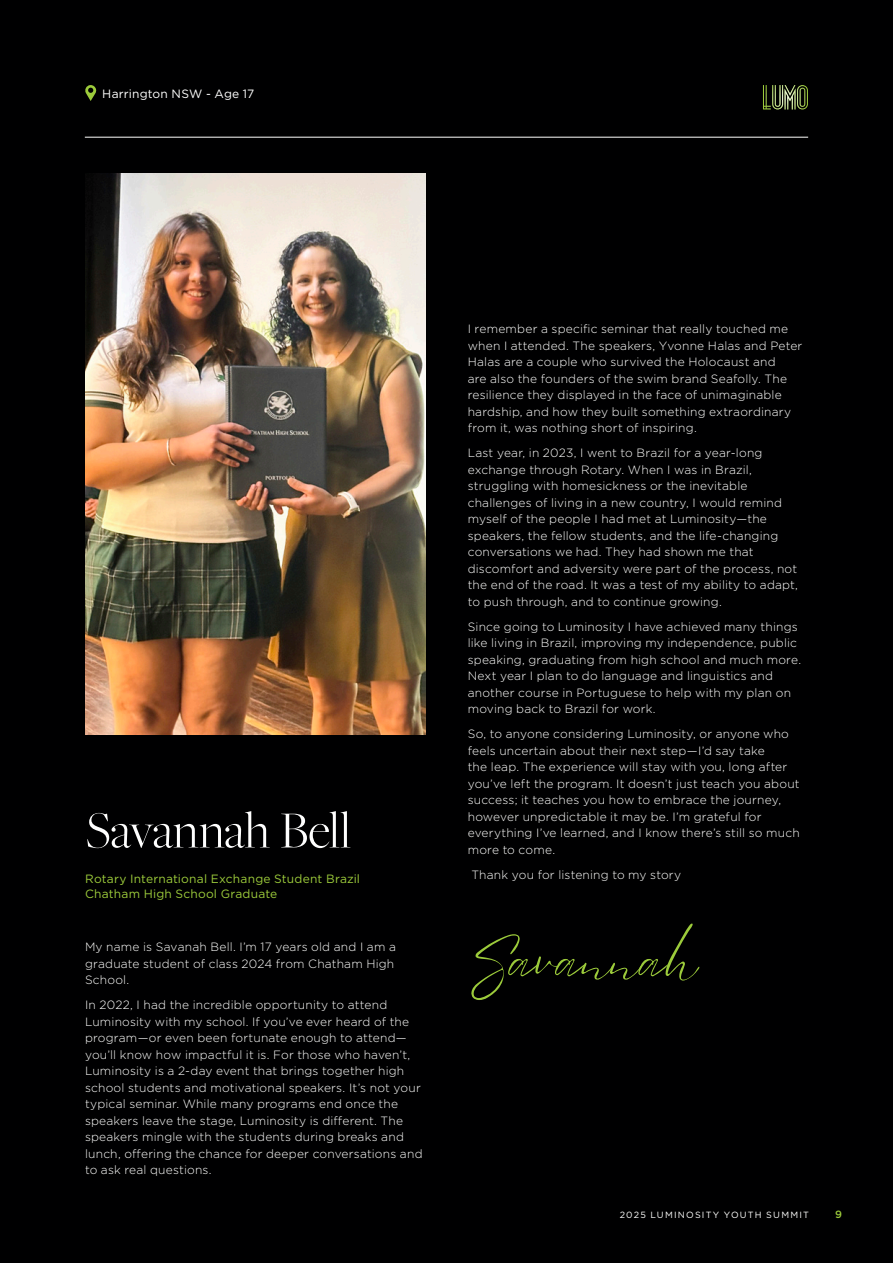
<style>
.page{position:relative;width:893px;height:1263px;background:#000001}
.page>*{position:absolute;margin:0;border:0;box-sizing:border-box;transform-origin:0 0}
.t1{font:300 54px "Freight Big Pro";letter-spacing:-.01em;color:#fff}
.t2{font:54px "Eyesome Script";color:#9ccb3b}
.t3{font:300 12px/16.5px "Gotham";letter-spacing:.015em;color:#fff}
.t4{font:12px "Gotham";letter-spacing:.015em;color:#9ccb3b}
.t5{font:12px "Gotham";letter-spacing:.015em;color:#fff}
.t6{font:500 10.5px "Gotham";color:#9ccb3b}
.t7{font:9px "Gotham";letter-spacing:.135em;color:#fff}
</style>
<div class="page">
<img style="left:85px;top:174px;width:340px;height:561px">
<svg style="left:85px;top:85px;width:11px;height:16px"></svg>
<hr style="left:85px;top:137px;width:723px;height:1px;background:#fff">
<svg style="left:763px;top:85px;width:45px;height:24px"></svg>
<p class="t5" style="left:102px;top:86px;width:154px">Harrington NSW - Age 17</p>
<p class="t1" style="left:85px;top:795px;width:267px">Savannah Bell</p>
<p class="t4" style="left:85px;top:870px;width:276px">Rotary International Exchange Student Brazil</p>
<p class="t4" style="left:85px;top:886px;width:194px">Chatham High School Graduate</p>
<p class="t3" style="left:85px;top:938px;width:312px">My name is Savanah Bell. I’m 17 years old and I am a graduate student of class 2024 from Chatham High<br>School.</p>
<p class="t3" style="left:85px;top:996px;width:339px">In 2022, I had the incredible opportunity to attend Luminosity with my school. If you’ve ever heard of the program—or even been fortunate enough to attend— you’ll know how impactful it is. For those who haven’t, Luminosity is a 2-day event that brings together high school students and motivational speakers. It’s not your typical seminar. While many programs end once the speakers leave the stage, Luminosity is different. The speakers mingle with the students during breaks and lunch, offering the chance for deeper conversations and to ask real questions.</p>
<p class="t3" style="left:468px;top:320px;width:336px">I remember a specific seminar that really touched me when I attended. The speakers, Yvonne Halas and Peter Halas are a couple who survived the Holocaust and<br>are also the founders of the swim brand Seafolly. The resilience they displayed in the face of unimaginable hardship, and how they built something extraordinary from it, was nothing short of inspiring.</p>
<p class="t3" style="left:468px;top:444px;width:332px">Last year, in 2023, I went to Brazil for a year-long exchange through Rotary. When I was in Brazil, struggling with homesickness or the inevitable challenges of living in a new country, I would remind myself of the people I had met at Luminosity—the speakers, the fellow students, and the life-changing conversations we had. They had shown me that discomfort and adversity were part of the process, not the end of the road. It was a test of my ability to adapt, to push through, and to continue growing.</p>
<p class="t3" style="left:468px;top:618px;width:335px">Since going to Luminosity I have achieved many things like living in Brazil, improving my independence, public speaking, graduating from high school and much more.<br>Next year I plan to do language and linguistics and another course in Portuguese to help with my plan on moving back to Brazil for work.</p>
<p class="t3" style="left:468px;top:725px;width:334px">So, to anyone considering Luminosity, or anyone who feels uncertain about their next step—I’d say take<br>the leap. The experience will stay with you, long after you’ve left the program. It doesn’t just teach you about success; it teaches you how to embrace the journey, however unpredictable it may be. I’m grateful for everything I’ve learned, and I know there’s still so much more to come.</p>
<p class="t3" style="left:471px;top:866px;width:211px">Thank you for listening to my story</p>
<p class="t2" style="left:469px;top:925px;width:231px">Savannah</p>
<p class="t7" style="left:620px;top:1209px;width:191px">2025 LUMINOSITY YOUTH SUMMIT</p>
<p class="t6" style="left:835px;top:1207px;width:8px">9</p>
</div>
